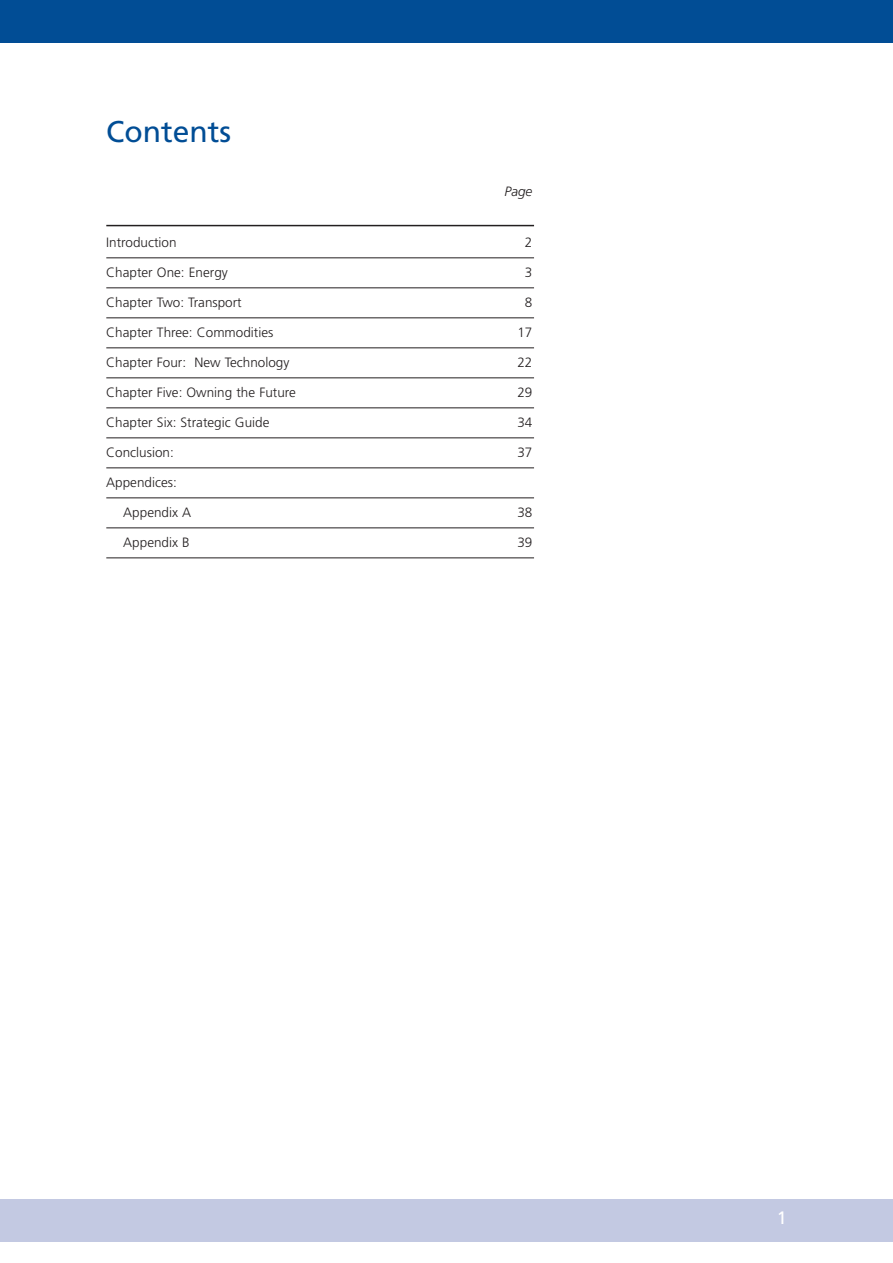
<style>
.page{position:relative;width:893px;height:1263px;background:#fff}
.page>*{position:absolute;margin:0;border:0;box-sizing:border-box;transform-origin:0 0}
.t1{font:30px "Frutiger";color:#014d95}
.t2{font:18px "Frutiger";color:#fff}
.t3{font:300 13.5px "Frutiger";color:#231f20}
.t4{font:italic 300 13.5px "Frutiger";color:#231f20}
</style>
<div class="page">
<div style="left:0;top:0;width:893px;height:43px;background:#014d95"></div>
<div style="left:0;top:1199px;width:893px;height:43px;background:#c3c9e2"></div>
<hr style="left:106px;top:225px;width:428px;height:1px;background:#231f20">
<hr style="left:106px;top:257px;width:428px;height:1px;background:#231f20">
<hr style="left:106px;top:287px;width:428px;height:1px;background:#231f20">
<hr style="left:106px;top:317px;width:428px;height:1px;background:#231f20">
<hr style="left:106px;top:347px;width:428px;height:1px;background:#231f20">
<hr style="left:106px;top:377px;width:428px;height:1px;background:#231f20">
<hr style="left:106px;top:407px;width:428px;height:1px;background:#231f20">
<hr style="left:106px;top:437px;width:428px;height:1px;background:#231f20">
<hr style="left:106px;top:467px;width:428px;height:1px;background:#231f20">
<hr style="left:106px;top:497px;width:428px;height:1px;background:#231f20">
<hr style="left:106px;top:527px;width:428px;height:1px;background:#231f20">
<hr style="left:106px;top:557px;width:428px;height:1px;background:#231f20">
<h1 class="t1" style="left:106px;top:119px;width:127px">Contents</h1>
<p class="t4" style="left:505px;top:186px;width:29px">Page</p>
<p class="t3" style="left:106px;top:237px;width:72px">Introduction</p>
<p class="t3" style="left:525px;top:237px;width:9px">2</p>
<p class="t3" style="left:106px;top:267px;width:123px">Chapter One: Energy</p>
<p class="t3" style="left:525px;top:267px;width:9px">3</p>
<p class="t3" style="left:106px;top:297px;width:137px">Chapter Two: Transport</p>
<p class="t3" style="left:525px;top:297px;width:9px">8</p>
<p class="t3" style="left:106px;top:327px;width:169px">Chapter Three: Commodities</p>
<p class="t3" style="left:517px;top:327px;width:17px">17</p>
<p class="t3" style="left:106px;top:357px;width:185px">Chapter Four: New Technology</p>
<p class="t3" style="left:517px;top:357px;width:17px">22</p>
<p class="t3" style="left:106px;top:387px;width:191px">Chapter Five: Owning the Future</p>
<p class="t3" style="left:517px;top:387px;width:17px">29</p>
<p class="t3" style="left:106px;top:417px;width:165px">Chapter Six: Strategic Guide</p>
<p class="t3" style="left:517px;top:417px;width:17px">34</p>
<p class="t3" style="left:106px;top:447px;width:69px">Conclusion:</p>
<p class="t3" style="left:517px;top:447px;width:17px">37</p>
<p class="t3" style="left:106px;top:477px;width:72px">Appendices:</p>
<p class="t3" style="left:123px;top:507px;width:69px">Appendix A</p>
<p class="t3" style="left:517px;top:507px;width:17px">38</p>
<p class="t3" style="left:123px;top:537px;width:68px">Appendix B</p>
<p class="t3" style="left:517px;top:537px;width:17px">39</p>
<h2 class="t2" style="left:777px;top:1211px;width:12px">1</h2>
</div>
